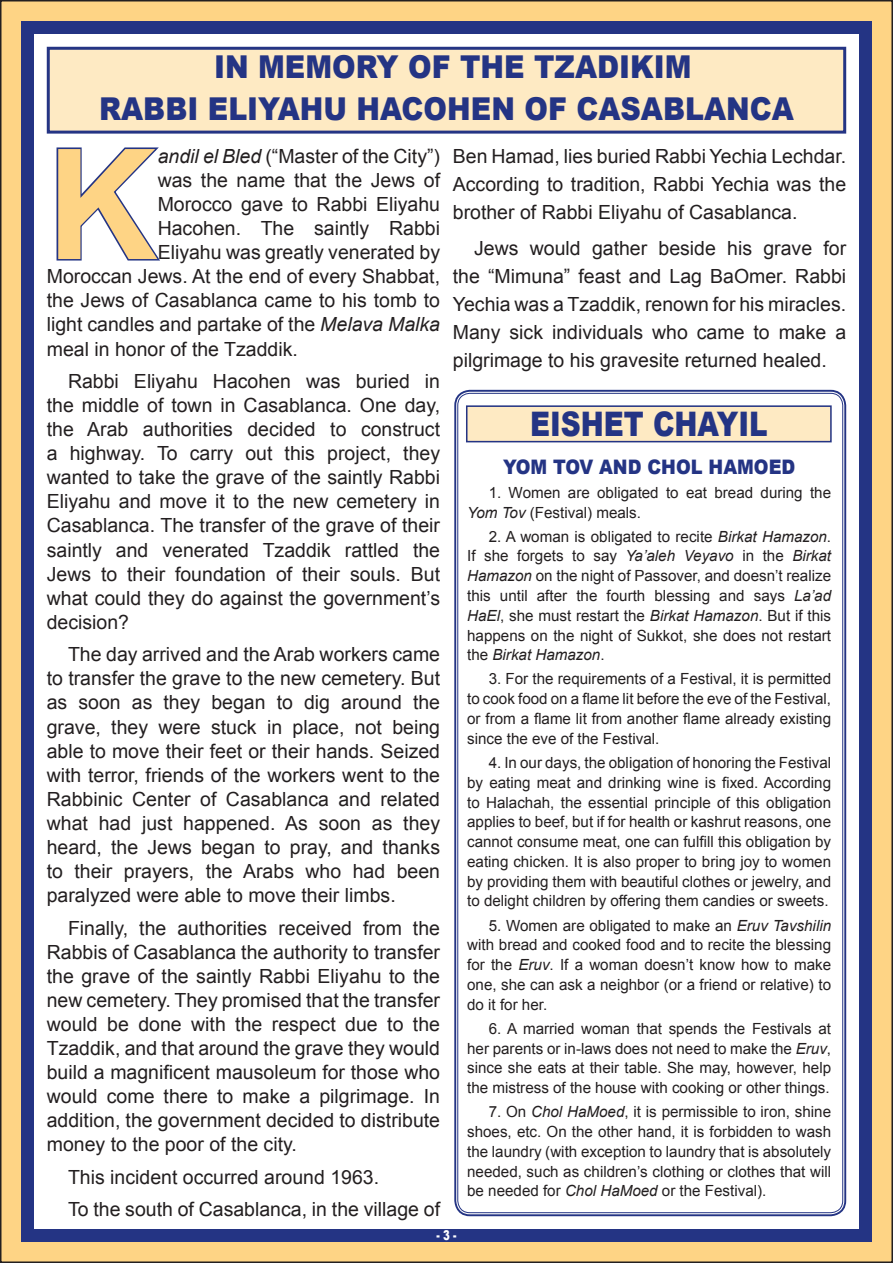
<style>
.page{position:relative;width:893px;height:1263px;background:#fff}
.page>*{position:absolute;margin:0;border:0;box-sizing:border-box;transform-origin:0 0}
.t1{font:700 153.6px "Arial";color:#fed485}
.t2{font:900 33.9px "Arial";color:#243484;scale:.82 1}
.t3{font:900 31.5px/42.2px "Arial";color:#243484;text-align:center;scale:.9 1}
.t4{font:900 19.95px "Arial";color:#243484;scale:.89 1}
.t5{font:19.5px/24px "Arial";color:#231f20;text-align:justify}
.t6{font:15.45px/19.8px "Arial";color:#231f20;text-align:justify}
.t7{font:900 13.5px "Arial";color:#fff;scale:.75 1}
.s1{font-style:italic}
</style>
<div class="page">
<div style="left:1px;top:1px;width:891px;height:1261px;background:#fed485"></div>
<div style="left:21px;top:21px;width:851px;height:1221px;background:#243484"></div>
<div style="left:34px;top:34px;width:825px;height:1195px;background:#fff"></div>
<div style="left:48px;top:48px;width:797px;height:84px;background:#feeac3"></div>
<div style="left:47px;top:47px;width:799px;height:87px;border:3px solid #243484"></div>
<svg style="left:56px;top:147px;width:104px;height:114px"></svg>
<svg style="left:454px;top:389px;width:393px;height:826px;background:#8790bb"></svg>
<svg style="left:457px;top:393px;width:386px;height:820px"></svg>
<h3 class="t3" style="left:99px;top:44px;width:773px">IN MEMORY OF THE TZADIKIM<br>RABBI ELIYAHU HACOHEN OF CASABLANCA</h3>
<h1 class="t1" style="left:47px;top:104px;width:112px">K</h1>
<p class="t5" style="left:158px;top:144px;width:284px"><span class="s1">andil el Bled</span> (“Master of the City”)</p>
<p class="t5" style="left:453px;top:142px;width:395px;line-height:27.9px">Ben Hamad, lies buried Rabbi Yechia Lechdar.<br>According to tradition, Rabbi Yechia was the brother of Rabbi Eliyahu of Casablanca.</p>
<p class="t5" style="left:453px;top:235px;width:395px;line-height:27.9px;text-indent:21px">Jews would gather beside his grave for the “Mimuna” feast and Lag BaOmer. Rabbi Yechia was a Tzaddik, renown for his miracles.<br>Many sick individuals who came to make a pilgrimage to his gravesite returned healed.</p>
<p class="t5" style="left:158px;top:168px;width:284px">was the name that the Jews of</p>
<p class="t5" style="left:158px;top:192px;width:284px">Morocco gave to Rabbi Eliyahu</p>
<p class="t5" style="left:158px;top:217px;width:284px">Hacohen. The saintly Rabbi</p>
<p class="t5" style="left:158px;top:241px;width:284px">Eliyahu was greatly venerated by</p>
<p class="t5" style="left:47px;top:265px;width:395px">Moroccan Jews. At the end of every Shabbat,</p>
<p class="t5" style="left:47px;top:289px;width:395px">the Jews of Casablanca came to his tomb to</p>
<p class="t5" style="left:47px;top:313px;width:395px">light candles and partake of the <span class="s1">Melava Malka</span></p>
<p class="t5" style="left:47px;top:337px;width:253px">meal in honor of the Tzaddik.</p>
<p class="t5" style="left:47px;top:369px;width:395px;text-indent:21px">Rabbi Eliyahu Hacohen was buried in the middle of town in Casablanca. One day, the Arab authorities decided to construct a highway. To carry out this project, they wanted to take the grave of the saintly Rabbi Eliyahu and move it to the new cemetery in Casablanca. The transfer of the grave of their saintly and venerated Tzaddik rattled the Jews to their foundation of their souls. But what could they do against the government’s decision?</p>
<p class="t5" style="left:47px;top:643px;width:395px;text-indent:21px">The day arrived and the Arab workers came to transfer the grave to the new cemetery. But as soon as they began to dig around the grave, they were stuck in place, not being able to move their feet or their hands. Seized with terror, friends of the workers went to the Rabbinic Center of Casablanca and related what had just happened. As soon as they heard, the Jews began to pray, and thanks to their prayers, the Arabs who had been paralyzed were able to move their limbs.</p>
<p class="t5" style="left:47px;top:916px;width:395px;text-indent:21px">Finally, the authorities received from the Rabbis of Casablanca the authority to transfer the grave of the saintly Rabbi Eliyahu to the new cemetery. They promised that the transfer would be done with the respect due to the Tzaddik, and that around the grave they would build a magnificent mausoleum for those who would come there to make a pilgrimage. In addition, the government decided to distribute money to the poor of the city.</p>
<p class="t5" style="left:68px;top:1161px;width:374px;line-height:32.5px">This incident occurred around 1963.<br>To the south of Casablanca, in the village of</p>
<h2 class="t2" style="left:530px;top:399px;width:291px">EISHET CHAYIL</h2>
<p class="t4" style="left:503px;top:452px;width:330px">YOM TOV AND CHOL HAMOED</p>
<p class="t6" style="left:467px;top:483px;width:365px;text-indent:21px">1. Women are obligated to eat bread during the<br><span class="s1">Yom Tov</span> (Festival) meals.</p>
<p class="t6" style="left:467px;top:526px;width:365px;text-indent:21px">2. A woman is obligated to recite <span class="s1">Birkat Hamazon</span>.<br>If she forgets to say <span class="s1">Ya’aleh Veyavo</span> in the <span class="s1">Birkat Hamazon</span> on the night of Passover, and doesn’t realize this until after the fourth blessing and says <span class="s1">La’ad HaEl</span>, she must restart the <span class="s1">Birkat Hamazon</span>. But if this happens on the night of Sukkot, she does not restart the <span class="s1">Birkat Hamazon</span>.</p>
<p class="t6" style="left:467px;top:669px;width:365px;text-indent:21px">3. For the requirements of a Festival, it is permitted to cook food on a flame lit before the eve of the Festival, or from a flame lit from another flame already existing since the eve of the Festival.</p>
<p class="t6" style="left:467px;top:753px;width:365px;text-indent:21px">4. In our days, the obligation of honoring the Festival by eating meat and drinking wine is fixed. According to Halachah, the essential principle of this obligation applies to beef, but if for health or kashrut reasons, one cannot consume meat, one can fulfill this obligation by eating chicken. It is also proper to bring joy to women by providing them with beautiful clothes or jewelry, and to delight children by offering them candies or sweets.</p>
<p class="t6" style="left:467px;top:915px;width:365px;text-indent:21px">5. Women are obligated to make an <span class="s1">Eruv Tavshilin </span>with bread and cooked food and to recite the blessing for the <span class="s1">Eruv</span>. If a woman doesn’t know how to make one, she can ask a neighbor (or a friend or relative) to do it for her.</p>
<p class="t6" style="left:467px;top:1019px;width:365px;text-indent:21px">6. A married woman that spends the Festivals at her parents or in-laws does not need to make the <span class="s1">Eruv</span>, since she eats at their table. She may, however, help the mistress of the house with cooking or other things.</p>
<p class="t6" style="left:467px;top:1102px;width:365px;text-indent:21px">7. On <span class="s1">Chol HaMoed</span>, it is permissible to iron, shine shoes, etc. On the other hand, it is forbidden to wash the laundry (with exception to laundry that is absolutely needed, such as children’s clothing or clothes that will be needed for <span class="s1">Chol HaMoed</span> or the Festival).</p>
<p class="t7" style="left:436px;top:1225px;width:28px">- 3 -</p>
</div>
